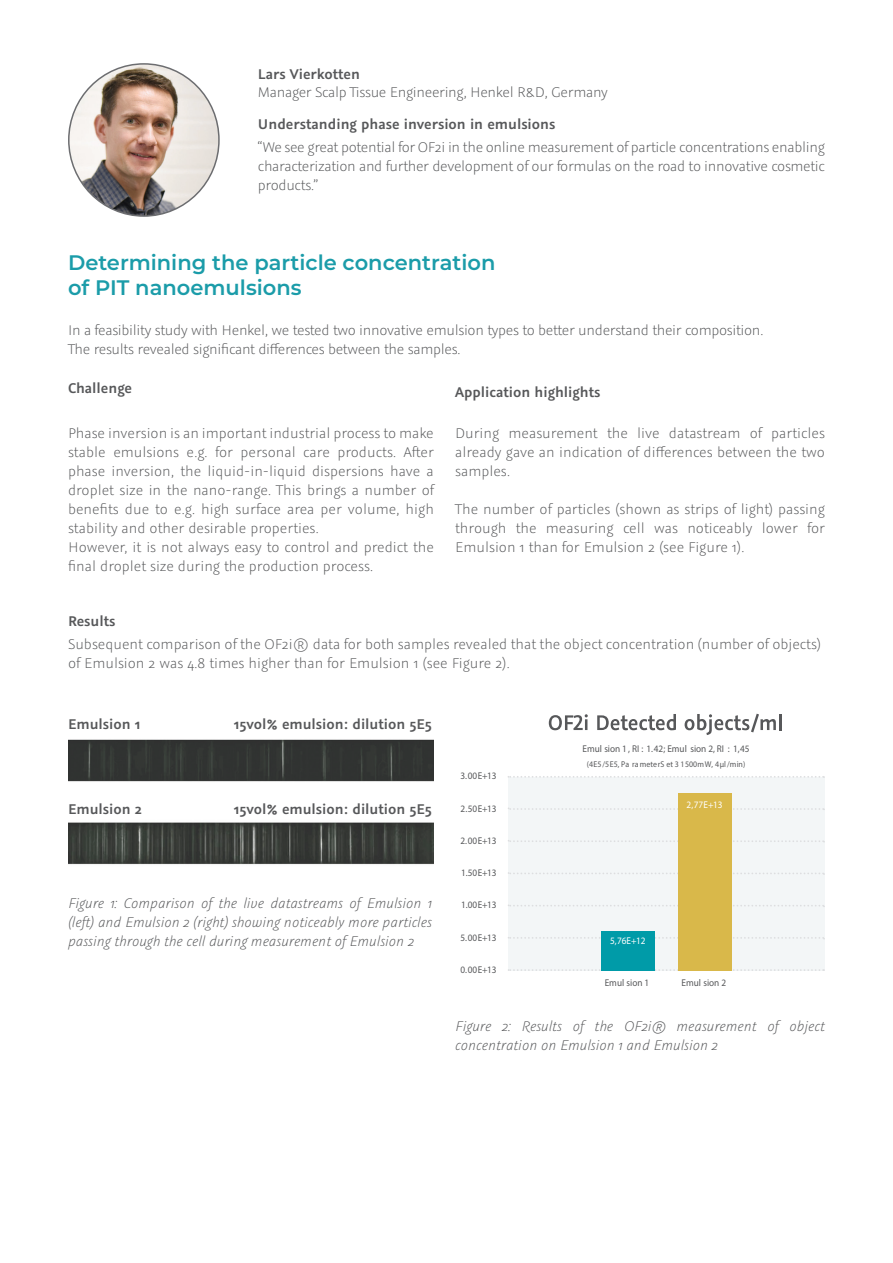
<style>
.page{position:relative;width:893px;height:1263px;background:#fff}
.page>*{position:absolute;margin:0;border:0;box-sizing:border-box;transform-origin:0 0}
.t1{font:600 21px/25.2px "Montserrat";color:#1b9ca9}
.t2{font:300 15.75px/18.9px "Graublau Sans";color:#57585a;text-align:justify}
.t3{font:italic 300 15.75px/18.9px "Graublau Sans";color:#57585a}
.t4{font:300 15.75px/18.9px "Graublau Sans";letter-spacing:-.02em;color:#57585a}
.t5{font:600 15.75px "Graublau Sans";color:#57585a}
.t6{font:9.75px "Myriad Pro";color:#57585a;scale:.94 1}
.t7{font:9.75px "Myriad Pro";color:#fff;scale:.94 1}
.t8{font:8.4px "Myriad Pro";color:#57585a;scale:.94 1}
</style>
<div class="page">
<img style="left:68px;top:739px;width:366px;height:126px">
<img style="left:69px;top:64px;width:150px;height:152px">
<div style="left:508px;top:776px;width:316px;height:194px;background:#f3f6f7"></div>
<svg style="left:508px;top:776px;width:317px;height:2px"></svg>
<svg style="left:509px;top:807px;width:316px;height:3px"></svg>
<svg style="left:509px;top:840px;width:316px;height:3px"></svg>
<svg style="left:509px;top:872px;width:316px;height:3px"></svg>
<svg style="left:509px;top:904px;width:316px;height:3px"></svg>
<svg style="left:509px;top:937px;width:316px;height:2px"></svg>
<svg style="left:509px;top:969px;width:316px;height:2px"></svg>
<svg style="left:549px;top:714px;width:39px;height:16px"></svg>
<svg style="left:597px;top:714px;width:79px;height:16px"></svg>
<svg style="left:685px;top:714px;width:91px;height:21px"></svg>
<hr style="left:779px;top:714px;width:3px;height:16px;background:#57585a">
<div style="left:678px;top:793px;width:54px;height:177px;background:#d9b84a"></div>
<div style="left:601px;top:931px;width:54px;height:39px;background:#009ba8"></div>
<p class="t5" style="left:258px;top:64px;width:103px">Lars Vierkotten</p>
<p class="t4" style="left:258px;top:83px;width:351px">Manager Scalp Tissue Engineering, Henkel R&amp;D, Germany</p>
<p class="t5" style="left:258px;top:115px;width:299px">Understanding phase inversion in emulsions</p>
<p class="t2" style="left:258px;top:138px;width:568px">“We see great potential for OF2i in the online measurement of particle concentrations enabling characterization and further development of our formulas on the road to innovative cosmetic products.”</p>
<h1 class="t1" style="left:68px;top:249px;width:429px">Determining the particle concentration of PIT nanoemulsions</h1>
<p class="t4" style="left:68px;top:321px;width:697px">In a feasibility study with Henkel, we tested two innovative emulsion types to better understand their composition.<br>The results revealed significant differences between the samples.</p>
<p class="t5" style="left:68px;top:378px;width:66px">Challenge</p>
<p class="t5" style="left:455px;top:382px;width:147px">Application highlights</p>
<p class="t2" style="left:68px;top:424px;width:367px;text-align:left">Phase inversion is an important industrial process to make stable emulsions e.g. for personal care products. After phase inversion, the liquid-in-liquid dispersions have a droplet size in the nano-range. This brings a number of benefits due to e.g. high surface area per volume, high stability and other desirable properties.<br>However, it is not always easy to control and predict the final droplet size during the production process.</p>
<p class="t2" style="left:455px;top:424px;width:371px">During measurement the live datastream of particles already gave an indication of differences between the two samples.</p>
<p class="t2" style="left:455px;top:500px;width:371px">The number of particles (shown as strips of light) passing through the measuring cell was noticeably lower for Emulsion 1 than for Emulsion 2 (see Figure 1).</p>
<p class="t5" style="left:68px;top:612px;width:49px">Results</p>
<p class="t2" style="left:68px;top:635px;width:755px">Subsequent comparison of the OF2i® data for both samples revealed that the object concentration (number of objects) of Emulsion 2 was 4.8 times higher than for Emulsion 1 (see Figure 2).</p>
<p class="t5" style="left:68px;top:714px;width:74px">Emulsion 1</p>
<p class="t5" style="left:234px;top:714px;width:200px">15vol% emulsion: dilution 5E5</p>
<p class="t5" style="left:68px;top:799px;width:76px">Emulsion 2</p>
<p class="t5" style="left:234px;top:799px;width:200px">15vol% emulsion: dilution 5E5</p>
<p class="t3" style="left:68px;top:894px;width:365px;text-align:justify">Figure 1: Comparison of the live datastreams of Emulsion 1 (left) and Emulsion 2 (right) showing noticeably more particles passing through the cell during measurement of Emulsion 2</p>
<p class="t6" style="left:461px;top:770px;width:40px">3.00E+13</p>
<p class="t6" style="left:461px;top:802px;width:40px">2.50E+13</p>
<p class="t6" style="left:461px;top:834px;width:40px">2.00E+13</p>
<p class="t6" style="left:461px;top:867px;width:39px">1.50E+13</p>
<p class="t6" style="left:461px;top:899px;width:39px">1.00E+13</p>
<p class="t6" style="left:461px;top:931px;width:40px">5.00E+13</p>
<p class="t6" style="left:461px;top:963px;width:40px">0.00E+13</p>
<p class="t6" style="left:582px;top:742px;width:179px">Emul sion 1, RI : 1.42; Emul sion 2, RI : 1,45</p>
<p class="t8" style="left:587px;top:759px;width:170px">(4E5 /5E5, Pa ra meterS et 3 1500mW, 4µl/min)</p>
<p class="t7" style="left:687px;top:798px;width:40px">2,77E+13</p>
<p class="t7" style="left:610px;top:935px;width:39px">5,76E+12</p>
<p class="t6" style="left:605px;top:977px;width:49px">Emul sion 1</p>
<p class="t6" style="left:682px;top:977px;width:49px">Emul sion 2</p>
<p class="t3" style="left:455px;top:1016px;width:371px">Figure 2: Results of the OF2i® measurement of object concentration on Emulsion 1 and Emulsion 2</p>
</div>
